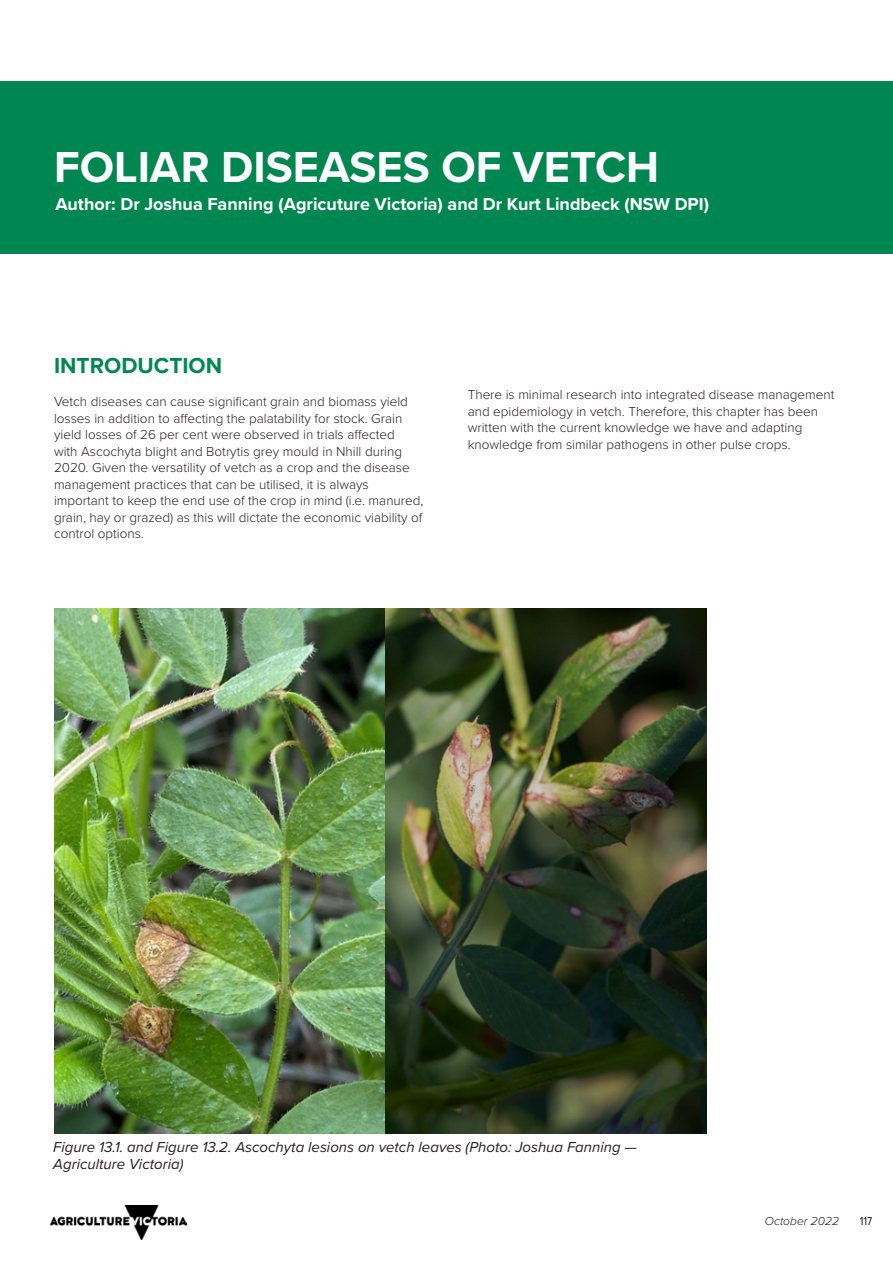
<style>
.page{position:relative;width:893px;height:1263px;background:#fff}
.page>*{position:absolute;margin:0;border:0;box-sizing:border-box;transform-origin:0 0}
.Chapter_Title{font:700 45px "Proxima Nova";color:#fff}
.Subtitle_copy_green{font:700 22.5px "Proxima Nova";color:#008751}
.Authors{font:700 18px "Proxima Nova";color:#fff}
.Table_figure{font:italic 15px/16.5px "Proxima Nova";color:#231f20}
.Para{font:300 13.5px/16.5px "Proxima Nova";color:#231f20}
.t1{font:italic 300 12px "Proxima Nova";color:#231f20}
.t2{font:12px "Proxima Nova Cond";color:#231f20}
</style>
<div class="page">
<img style="left:50px;top:1205px;width:136px;height:34px">
<div style="left:0;top:81px;width:893px;height:173px;background:#008751"></div>
<img style="left:55px;top:609px;width:651px;height:524px">
<p class="Chapter_Title" style="left:54px;top:134px;width:606px">FOLIAR DISEASES OF VETCH</p>
<p class="Authors" style="left:56px;top:191px;width:655px">Author: Dr Joshua Fanning (Agricuture Victoria) and Dr Kurt Lindbeck (NSW DPI)</p>
<p class="Subtitle_copy_green" style="left:54px;top:349px;width:170px">INTRODUCTION</p>
<p class="Para" style="left:54px;top:393px;width:371px">Vetch diseases can cause significant grain and biomass yield losses in addition to affecting the palatability for stock. Grain yield losses of 26 per cent were observed in trials affected<br>with Ascochyta blight and Botrytis grey mould in Nhill during 2020. Given the versatility of vetch as a crop and the disease management practices that can be utilised, it is always important to keep the end use of the crop in mind (i.e. manured, grain, hay or grazed) as this will dictate the economic viability of control options.</p>
<p class="Para" style="left:468px;top:386px;width:368px">There is minimal research into integrated disease management and epidemiology in vetch. Therefore, this chapter has been written with the current knowledge we have and adapting knowledge from similar pathogens in other pulse crops.</p>
<p class="Table_figure" style="left:53px;top:1138px;width:585px">Figure 13.1. and Figure 13.2. Ascochyta lesions on vetch leaves (Photo: Joshua Fanning —<br>Agriculture Victoria)</p>
<p class="t1" style="left:765px;top:1212px;width:76px">October 2022</p>
<p class="t2" style="left:860px;top:1212px;width:14px">117</p>
</div>
